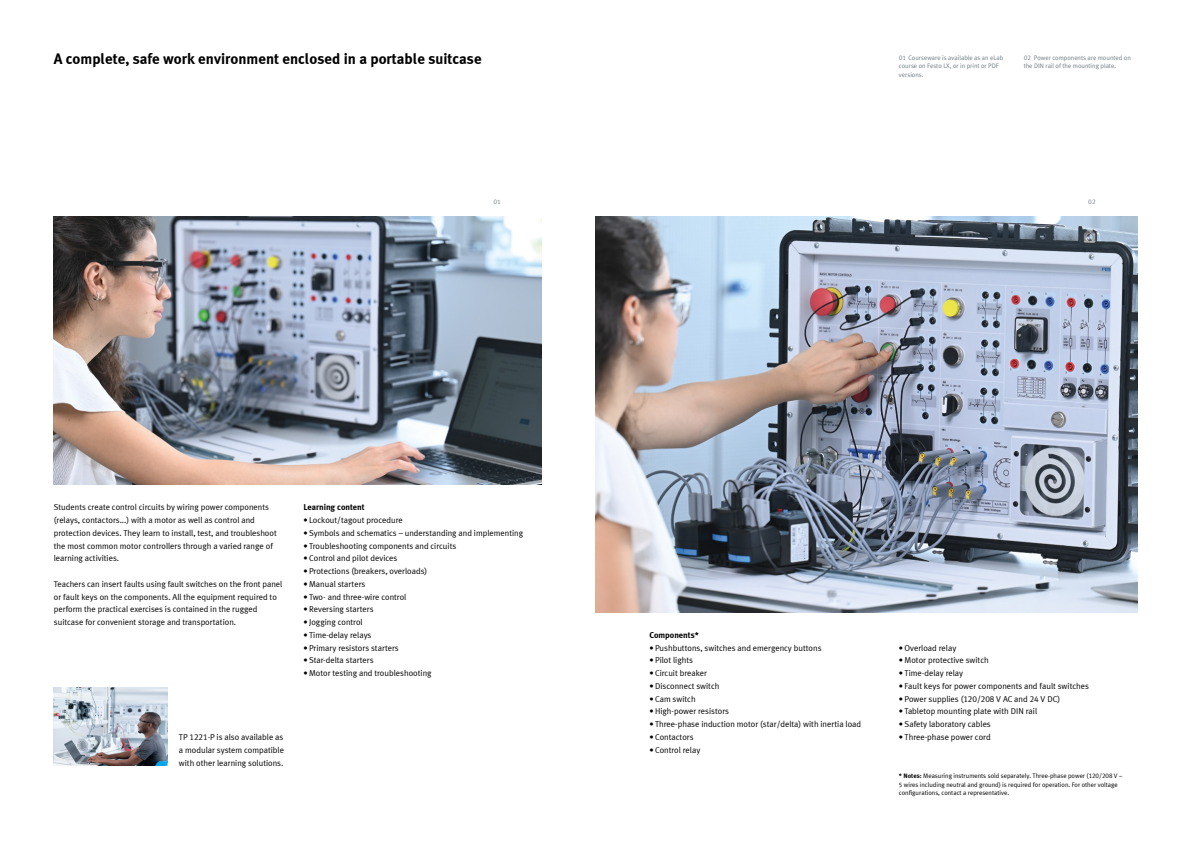
<style>
.page{position:relative;width:1191px;height:842px;background:#fff}
.page>*{position:absolute;margin:0;border:0;box-sizing:border-box;transform-origin:0 0}
.t1{font:700 15px "Meta Plus LF";color:#000}
.t2{font:8.5px/12.8px "Meta Plus LF";color:#000}
.t3{font:700 8.5px "Meta Plus LF";color:#000}
.t4{font:6.5px/8.5px "Meta Plus LF";color:#000}
.t5{font:6.5px/8.5px "Festo";color:#717f85}
.s1{font-weight:700}
</style>
<div class="page">
<img style="left:54px;top:217px;width:487px;height:268px">
<img style="left:595px;top:217px;width:542px;height:395px">
<img style="left:54px;top:687px;width:113px;height:78px">
<h1 class="t1" style="left:54px;top:53px;width:429px">A complete, safe work environment enclosed in a portable suitcase</h1>
<p class="t5" style="left:493px;top:198px;width:8px">01</p>
<p class="t2" style="left:54px;top:501px;width:224px">Students create control circuits by wiring power components (relays, contactors...) with a motor as well as control and protection devices. They learn to install, test, and troubleshoot the most common motor controllers through a varied range of learning activities.</p>
<p class="t2" style="left:54px;top:578px;width:230px">Teachers can insert faults using fault switches on the front panel or fault keys on the components. All the equipment required to perform the practical exercises is contained in the rugged suitcase for convenient storage and transportation.</p>
<p class="t3" style="left:303px;top:504px;width:63px">Learning content</p>
<p class="t2" style="left:303px;top:514px;width:101px">• Lockout/tagout procedure</p>
<p class="t2" style="left:303px;top:527px;width:221px">• Symbols and schematics – understanding and implementing</p>
<p class="t2" style="left:303px;top:540px;width:154px">• Troubleshooting components and circuits</p>
<p class="t2" style="left:303px;top:552px;width:95px">• Control and pilot devices</p>
<p class="t2" style="left:303px;top:565px;width:125px">• Protections (breakers, overloads)</p>
<p class="t2" style="left:303px;top:578px;width:63px">• Manual starters</p>
<p class="t2" style="left:303px;top:591px;width:104px">• Two- and three-wire control</p>
<p class="t2" style="left:303px;top:604px;width:72px">• Reversing starters</p>
<p class="t2" style="left:303px;top:616px;width:61px">• Jogging control</p>
<p class="t2" style="left:303px;top:629px;width:70px">• Time-delay relays</p>
<p class="t2" style="left:303px;top:642px;width:97px">• Primary resistors starters</p>
<p class="t2" style="left:303px;top:655px;width:72px">• Star-delta starters</p>
<p class="t2" style="left:303px;top:667px;width:130px">• Motor testing and troubleshooting</p>
<p class="t2" style="left:179px;top:731px;width:107px;text-align:justify">TP 1221-P is also available as a modular system compatible with other learning solutions.</p>
<p class="t5" style="left:899px;top:54px;width:106px">01 Courseware is available as an eLab course on Festo LX, or in print or PDF versions.</p>
<p class="t5" style="left:1023px;top:54px;width:109px">02 Power components are mounted on the DIN rail of the mounting plate.</p>
<p class="t5" style="left:1088px;top:198px;width:9px">02</p>
<p class="t3" style="left:649px;top:632px;width:51px">Components*</p>
<p class="t2" style="left:649px;top:642px;width:174px">• Pushbuttons, switches and emergency buttons</p>
<p class="t2" style="left:649px;top:655px;width:45px">• Pilot lights</p>
<p class="t2" style="left:649px;top:667px;width:59px">• Circuit breaker</p>
<p class="t2" style="left:649px;top:680px;width:71px">• Disconnect switch</p>
<p class="t2" style="left:649px;top:693px;width:48px">• Cam switch</p>
<p class="t2" style="left:649px;top:706px;width:81px">• High-power resistors</p>
<p class="t2" style="left:649px;top:718px;width:213px">• Three-phase induction motor (star/delta) with inertia load</p>
<p class="t2" style="left:649px;top:731px;width:46px">• Contactors</p>
<p class="t2" style="left:649px;top:744px;width:52px">• Control relay</p>
<p class="t2" style="left:899px;top:642px;width:59px">• Overload relay</p>
<p class="t2" style="left:899px;top:655px;width:91px">• Motor protective switch</p>
<p class="t2" style="left:899px;top:667px;width:66px">• Time-delay relay</p>
<p class="t2" style="left:899px;top:680px;width:191px">• Fault keys for power components and fault switches</p>
<p class="t2" style="left:899px;top:693px;width:163px">• Power supplies (120/208 V AC and 24 V DC)</p>
<p class="t2" style="left:899px;top:706px;width:140px">• Tabletop mounting plate with DIN rail</p>
<p class="t2" style="left:899px;top:718px;width:93px">• Safety laboratory cables</p>
<p class="t2" style="left:899px;top:731px;width:93px">• Three-phase power cord</p>
<p class="t4" style="left:899px;top:772px;width:225px"><span class="s1">* Notes:</span> Measuring instruments sold separately. Three-phase power (120/208 V –<br>5 wires including neutral and ground) is required for operation. For other voltage configurations, contact a representative.</p>
</div>
